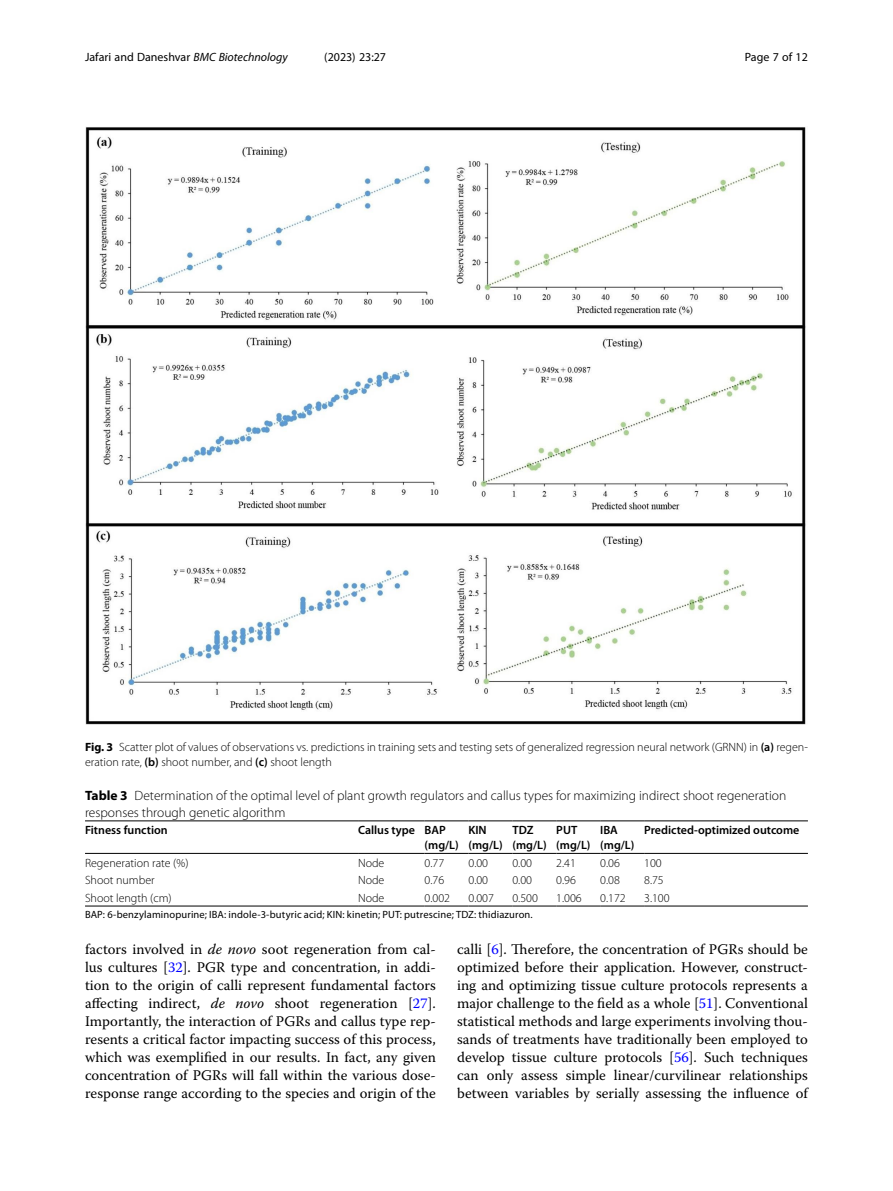
<style>
.page{position:relative;width:893px;height:1191px;background:#fff}
.page>*{position:absolute;margin:0;border:0;box-sizing:border-box;transform-origin:0 0}
.Body_Text{font:14.7px/18px "Warnock Pro";color:#000;text-align:justify}
.Table_Caption{font:300 13.5px/16.5px "Myriad Pro";color:#000}
.Figure_Caption{font:300 12px/15px "Myriad Pro";color:#000}
.Table_Body{font:300 12px "Myriad Pro";color:#000}
.Table_Head{font:600 12px "Myriad Pro";color:#000}
.t1{font:12px "Myriad Pro";color:#000}
.Table_Footnote{font:10.5px "Myriad Pro";letter-spacing:.015em;color:#000}
.s1{font-style:italic}
.s2{font-weight:700}
.s3{font-weight:600}
.s4{color:#00f}
</style>
<div class="page">
<hr style="left:85px;top:853px;width:273px;height:1px;background:#000">
<hr style="left:358px;top:820px;width:67px;height:1px;background:#000">
<hr style="left:358px;top:853px;width:67px;height:1px;background:#000">
<hr style="left:425px;top:820px;width:43px;height:1px;background:#000">
<hr style="left:425px;top:853px;width:43px;height:1px;background:#000">
<hr style="left:468px;top:820px;width:44px;height:1px;background:#000">
<hr style="left:468px;top:853px;width:44px;height:1px;background:#000">
<hr style="left:512px;top:820px;width:44px;height:1px;background:#000">
<hr style="left:512px;top:853px;width:44px;height:1px;background:#000">
<hr style="left:556px;top:820px;width:44px;height:1px;background:#000">
<hr style="left:556px;top:853px;width:44px;height:1px;background:#000">
<hr style="left:600px;top:820px;width:44px;height:1px;background:#000">
<hr style="left:600px;top:853px;width:44px;height:1px;background:#000">
<hr style="left:644px;top:820px;width:164px;height:1px;background:#000">
<hr style="left:644px;top:853px;width:164px;height:1px;background:#000">
<hr style="left:358px;top:905px;width:67px;height:1px;background:#000">
<hr style="left:425px;top:905px;width:43px;height:1px;background:#000">
<hr style="left:468px;top:905px;width:44px;height:1px;background:#000">
<hr style="left:512px;top:905px;width:44px;height:1px;background:#000">
<hr style="left:556px;top:905px;width:44px;height:1px;background:#000">
<hr style="left:600px;top:905px;width:44px;height:1px;background:#000">
<hr style="left:644px;top:905px;width:164px;height:1px;background:#000">
<hr style="left:85px;top:905px;width:273px;height:1px;background:#000">
<hr style="left:85px;top:820px;width:273px;height:1px;background:#000">
<img style="left:85px;top:127px;width:721px;height:597px">
<p class="t1" style="left:85px;top:50px;width:204px">Jafari and Daneshvar <span class="s1">BMC Biotechnology</span></p>
<p class="t1" style="left:324px;top:50px;width:63px">(2023) 23:27</p>
<p class="t1" style="left:745px;top:50px;width:65px">Page 7 of 12</p>
<p class="Figure_Caption" style="left:85px;top:740px;width:724px"><span class="s2">Fig. 3</span> Scatter plot of values of observations vs. predictions in training sets and testing sets of generalized regression neural network (GRNN) in <span class="s3">(a)</span> regen&shy;eration rate, <span class="s3">(b)</span> shoot number, and <span class="s3">(c)</span> shoot length</p>
<p class="Table_Caption" style="left:85px;top:787px;width:703px"><span class="s2">Table 3</span> Determination of the optimal level of plant growth regulators and callus types for maximizing indirect shoot regeneration responses through genetic algorithm</p>
<p class="Table_Head" style="left:85px;top:822px;width:84px">Fitness function</p>
<p class="Table_Head" style="left:358px;top:822px;width:59px">Callus type</p>
<p class="Table_Head" style="left:425px;top:822px;width:23px">BAP</p>
<p class="Table_Head" style="left:425px;top:837px;width:36px">(mg/L)</p>
<p class="Table_Head" style="left:644px;top:822px;width:157px">Predicted-optimized outcome</p>
<p class="Table_Head" style="left:512px;top:822px;width:23px">TDZ</p>
<p class="Table_Head" style="left:512px;top:837px;width:36px">(mg/L)</p>
<p class="Table_Head" style="left:556px;top:822px;width:22px">PUT</p>
<p class="Table_Head" style="left:556px;top:837px;width:36px">(mg/L)</p>
<p class="Table_Head" style="left:600px;top:822px;width:19px">IBA</p>
<p class="Table_Head" style="left:600px;top:837px;width:36px">(mg/L)</p>
<p class="Table_Head" style="left:468px;top:822px;width:20px">KIN</p>
<p class="Table_Head" style="left:468px;top:837px;width:36px">(mg/L)</p>
<p class="Table_Body" style="left:85px;top:856px;width:105px">Regeneration rate (%)</p>
<p class="Table_Body" style="left:358px;top:856px;width:28px">Node</p>
<p class="Table_Body" style="left:425px;top:856px;width:21px">0.77</p>
<p class="Table_Body" style="left:468px;top:856px;width:21px">0.00</p>
<p class="Table_Body" style="left:512px;top:856px;width:21px">0.00</p>
<p class="Table_Body" style="left:556px;top:856px;width:21px">2.41</p>
<p class="Table_Body" style="left:600px;top:856px;width:21px">0.06</p>
<p class="Table_Body" style="left:644px;top:856px;width:19px">100</p>
<p class="Table_Body" style="left:85px;top:873px;width:71px">Shoot number</p>
<p class="Table_Body" style="left:358px;top:873px;width:28px">Node</p>
<p class="Table_Body" style="left:425px;top:873px;width:21px">0.76</p>
<p class="Table_Body" style="left:468px;top:873px;width:21px">0.00</p>
<p class="Table_Body" style="left:512px;top:873px;width:21px">0.00</p>
<p class="Table_Body" style="left:556px;top:873px;width:21px">0.96</p>
<p class="Table_Body" style="left:600px;top:873px;width:21px">0.08</p>
<p class="Table_Body" style="left:644px;top:873px;width:21px">8.75</p>
<p class="Table_Body" style="left:85px;top:891px;width:88px">Shoot length (cm)</p>
<p class="Table_Body" style="left:358px;top:891px;width:28px">Node</p>
<p class="Table_Body" style="left:425px;top:891px;width:27px">0.002</p>
<p class="Table_Body" style="left:468px;top:891px;width:27px">0.007</p>
<p class="Table_Body" style="left:512px;top:891px;width:27px">0.500</p>
<p class="Table_Body" style="left:556px;top:891px;width:27px">1.006</p>
<p class="Table_Body" style="left:600px;top:891px;width:27px">0.172</p>
<p class="Table_Body" style="left:644px;top:891px;width:27px">3.100</p>
<p class="Table_Footnote" style="left:85px;top:908px;width:449px">BAP: 6-benzylaminopurine; IBA: indole-3-butyric acid; KIN: kinetin; PUT: putrescine; TDZ: thidiazuron.</p>
<p class="Body_Text" style="left:85px;top:940px;width:352px">factors involved in <span class="s1">de novo</span> soot regeneration from cal&shy;lus cultures [<span class="s4">32</span>]. PGR type and concentration, in addi&shy;tion to the origin of calli represent fundamental factors affecting indirect, <span class="s1">de novo</span> shoot regeneration [<span class="s4">27</span>].<br>Importantly, the interaction of PGRs and callus type rep&shy;resents a critical factor impacting success of this process, which was exemplified in our results. In fact, any given concentration of PGRs will fall within the various dose&shy;response range according to the species and origin of the</p>
<p class="Body_Text" style="left:457px;top:940px;width:352px">calli [<span class="s4">6</span>]. Therefore, the concentration of PGRs should be optimized before their application. However, construct&shy;ing and optimizing tissue culture protocols represents a major challenge to the field as a whole [<span class="s4">51</span>]. Conventional statistical methods and large experiments involving thou&shy;sands of treatments have traditionally been employed to develop tissue culture protocols [<span class="s4">56</span>]. Such techniques can only assess simple linear/curvilinear relationships between variables by serially assessing the influence of</p>
</div>
